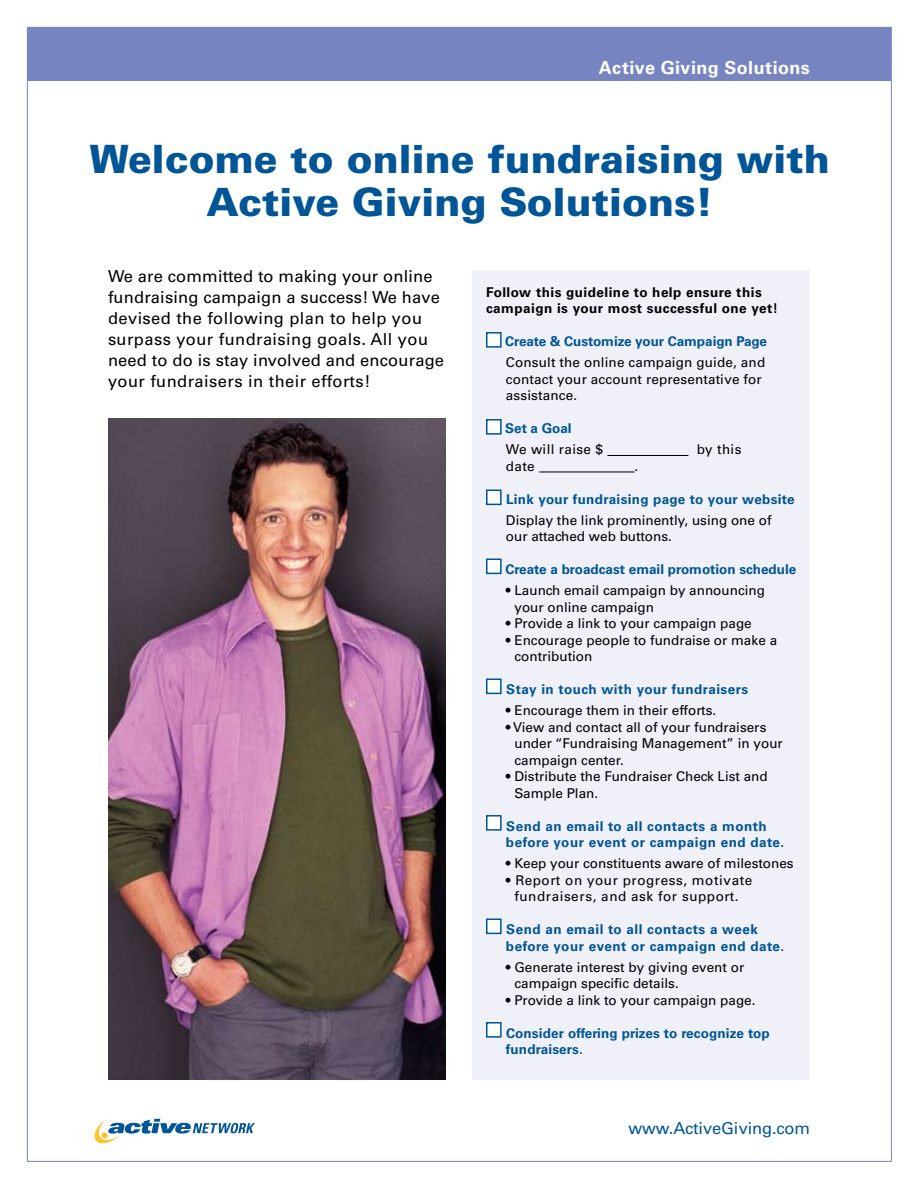
<style>
.page{position:relative;width:918px;height:1188px;background:#fff}
.page>*{position:absolute;margin:0;border:0;box-sizing:border-box;transform-origin:0 0}
.t1{font:900 39px/43.5px "Univers";color:#005596;text-align:center}
.t2{font:700 18px "Univers";letter-spacing:.025em;color:#fff}
.t3{font:16.5px/21px "Univers";letter-spacing:.01em;color:#000}
.t4{font:16.5px "Univers";letter-spacing:-.01em;color:#005596}
.t5{font:13.5px/16.5px "Univers";color:#000}
.t6{font:700 13.5px/16.5px "Univers";letter-spacing:.035em;color:#005596}
.t7{font:700 13.5px/16.5px "Univers";letter-spacing:.015em;color:#005596}
.t8{font:700 13.5px/16.5px "Univers";letter-spacing:.035em;color:#000}
.t9{font:13.5px/16.5px "Univers";letter-spacing:.04em;color:#000;text-align:center}
.t10{font:700 13.5px "Univers";letter-spacing:-.005em;color:#005596}
.t11{font:13.5px "Univers";letter-spacing:.025em;color:#000}
</style>
<div class="page">
<div style="left:28px;top:27px;width:863px;height:54px;background:#7685c2"></div>
<svg style="left:95px;top:1119px;width:160px;height:24px"></svg>
<div style="left:472px;top:270px;width:338px;height:810px;background:#eff0f8"></div>
<hr style="left:607px;top:455px;width:81px;height:1px;background:#000">
<hr style="left:539px;top:472px;width:95px;height:1px;background:#000">
<div style="left:487px;top:333px;width:14px;height:14px;background:#fff"></div>
<div style="left:486px;top:332px;width:16px;height:16px;border:2px solid #005596"></div>
<div style="left:487px;top:420px;width:14px;height:14px;background:#fff"></div>
<div style="left:486px;top:419px;width:16px;height:16px;border:2px solid #005596"></div>
<div style="left:487px;top:490px;width:14px;height:14px;background:#fff"></div>
<div style="left:486px;top:490px;width:16px;height:15px;border:2px solid #005596"></div>
<div style="left:487px;top:559px;width:14px;height:14px;background:#fff"></div>
<div style="left:486px;top:559px;width:16px;height:15px;border:2px solid #005596"></div>
<div style="left:487px;top:679px;width:14px;height:14px;background:#fff"></div>
<div style="left:486px;top:679px;width:16px;height:15px;border:2px solid #005596"></div>
<div style="left:487px;top:816px;width:14px;height:14px;background:#fff"></div>
<div style="left:486px;top:815px;width:16px;height:16px;border:2px solid #005596"></div>
<div style="left:487px;top:919px;width:14px;height:14px;background:#fff"></div>
<div style="left:486px;top:919px;width:16px;height:15px;border:2px solid #005596"></div>
<div style="left:487px;top:1023px;width:14px;height:14px;background:#fff"></div>
<div style="left:486px;top:1022px;width:16px;height:16px;border:2px solid #005596"></div>
<img style="left:108px;top:418px;width:338px;height:662px">
<h2 class="t2" style="left:599px;top:57px;width:212px">Active Giving Solutions</h2>
<h1 class="t1" style="left:90px;top:136px;width:742px">Welcome to online fundraising with<br>Active Giving Solutions!</h1>
<p class="t3" style="left:108px;top:266px;width:338px">We are committed to making your online fundraising campaign a success! We have devised the following plan to help you surpass your fundraising goals. All you need to do is stay involved and encourage your fundraisers in their efforts!</p>
<p class="t8" style="left:486px;top:284px;width:294px">Follow this guideline to help ensure this campaign is your most successful one yet!</p>
<p class="t10" style="left:505px;top:333px;width:263px">Create &amp; Customize your Campaign Page</p>
<p class="t5" style="left:506px;top:354px;width:261px">Consult the online campaign guide, and contact your account representative for assistance.</p>
<p class="t7" style="left:505px;top:420px;width:68px">Set a Goal</p>
<p class="t11" style="left:506px;top:441px;width:99px">We will raise $</p>
<p class="t5" style="left:697px;top:441px;width:46px">by this</p>
<p class="t5" style="left:506px;top:458px;width:30px">date</p>
<p class="t5" style="left:634px;top:458px;width:5px">.</p>
<p class="t7" style="left:506px;top:491px;width:290px">Link your fundraising page to your website</p>
<p class="t5" style="left:506px;top:512px;width:267px">Display the link prominently, using one of our attached web buttons.</p>
<p class="t7" style="left:505px;top:561px;width:292px">Create a broadcast email promotion schedule</p>
<p class="t5" style="left:514px;top:582px;width:252px;text-indent:-9px">• Launch email campaign by announcing your online campaign</p>
<p class="t5" style="left:506px;top:615px;width:247px">• Provide a link to your campaign page</p>
<p class="t5" style="left:514px;top:632px;width:264px;text-indent:-9px">• Encourage people to fundraise or make a contribution</p>
<p class="t6" style="left:506px;top:681px;width:244px">Stay in touch with your fundraisers</p>
<p class="t5" style="left:506px;top:702px;width:212px">• Encourage them in their efforts.</p>
<p class="t5" style="left:514px;top:719px;width:270px;text-indent:-9px">• View and contact all of your fundraisers under “Fundraising Management” in your campaign center.</p>
<p class="t5" style="left:514px;top:768px;width:255px;text-indent:-9px">• Distribute the Fundraiser Check List and<br>Sample Plan.</p>
<p class="t6" style="left:506px;top:818px;width:280px">Send an email to all contacts a month before your event or campaign end date.</p>
<p class="t5" style="left:506px;top:855px;width:289px">• Keep your constituents aware of milestones</p>
<p class="t9" style="left:506px;top:872px;width:248px">• Report on your progress, motivate fundraisers, and ask for support.</p>
<p class="t6" style="left:506px;top:921px;width:280px">Send an email to all contacts a week before your event or campaign end date.</p>
<p class="t5" style="left:514px;top:959px;width:231px;text-indent:-9px">• Generate interest by giving event or campaign specific details.</p>
<p class="t5" style="left:506px;top:992px;width:251px">• Provide a link to your campaign page.</p>
<p class="t7" style="left:506px;top:1025px;width:265px">Consider offering prizes to recognize top fundraisers.</p>
<p class="t4" style="left:629px;top:1118px;width:183px">www.ActiveGiving.com</p>
</div>
